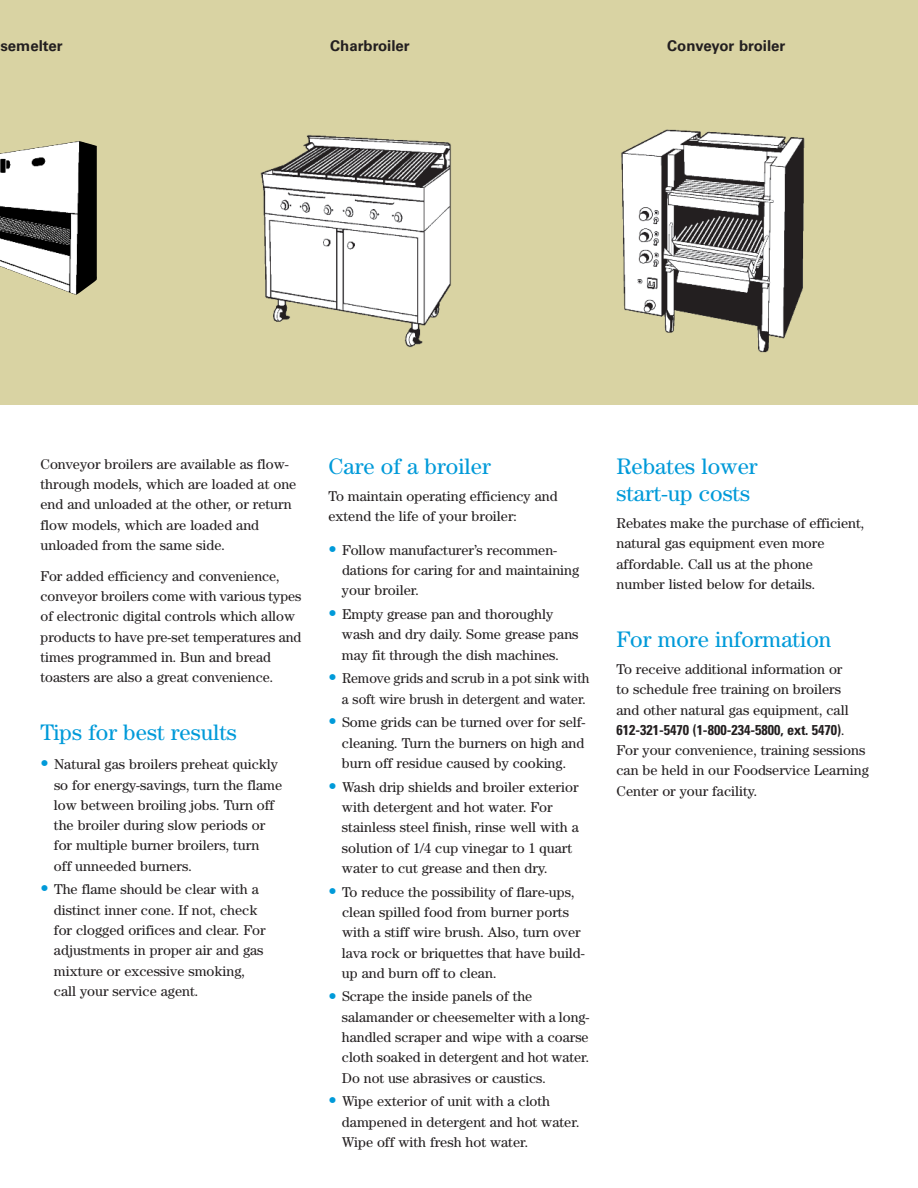
<style>
.page{position:relative;width:918px;height:1188px;background:#fff}
.page>*{position:absolute;margin:0;border:0;box-sizing:border-box;transform-origin:0 0}
.t1{font:22.5px/27px "Century";color:#009ad9}
.t2{font:700 15px "Univers";color:#231f20}
.t3{font:14.25px/20.2px "Century";color:#231f20}
.t4{font:14.25px/20.4px "Century";color:#231f20;text-align:right;scale:.96 1}
.t5{font:700 condensed 14.25px "Univers";color:#231f20}
.s1{font-family:"Univers";font-weight:900;font-size:16.5px;color:#009ad9}
.s2{font-family:"Century";font-weight:400;font-stretch:normal}
</style>
<div class="page">
<div style="left:0;top:0;width:918px;height:405px;background:#d9d3a3"></div>
<img style="left:260px;top:135px;width:191px;height:213px">
<img style="left:621px;top:129px;width:184px;height:224px">
<img style="left:0;top:141px;width:97px;height:154px">
<p class="t2" style="left:0;top:41px;width:64px">semelter</p>
<p class="t2" style="left:330px;top:41px;width:81px">Charbroiler</p>
<p class="t2" style="left:667px;top:41px;width:120px">Conveyor broiler</p>
<p class="t3" style="left:40px;top:455px;width:257px">Conveyor broilers are available as flow&shy;through models, which are loaded at one end and unloaded at the other, or return flow models, which are loaded and unloaded from the same side.</p>
<p class="t3" style="left:40px;top:567px;width:263px">For added efficiency and convenience, conveyor broilers come with various types of electronic digital controls which allow products to have pre-set temperatures and times programmed in. Bun and bread toasters are also a great convenience.</p>
<h1 class="t1" style="left:40px;top:721px;width:198px">Tips for best results</h1>
<p class="t3" style="left:54px;top:756px;width:230px;text-indent:-13px"><span class="s1">•</span> Natural gas broilers preheat quickly so for energy-savings, turn the flame low between broiling jobs. Turn off the broiler during slow periods or for multiple burner broilers, turn<br>off unneeded burners.</p>
<p class="t3" style="left:54px;top:881px;width:213px;text-indent:-13px"><span class="s1">•</span> The flame should be clear with a distinct inner cone. If not, check for clogged orifices and clear. For adjustments in proper air and gas mixture or excessive smoking, call your service agent.</p>
<h1 class="t1" style="left:328px;top:455px;width:164px">Care of a broiler</h1>
<p class="t3" style="left:328px;top:487px;width:231px">To maintain operating efficiency and extend the life of your broiler:</p>
<p class="t3" style="left:342px;top:541px;width:239px;text-indent:-13px"><span class="s1">•</span> Follow manufacturer’s recommen&shy;dations for caring for and maintaining your broiler.</p>
<p class="t3" style="left:342px;top:605px;width:238px;text-indent:-13px"><span class="s1">•</span> Empty grease pan and thoroughly wash and dry daily. Some grease pans may fit through the dish machines.</p>
<p class="t4" style="left:328px;top:670px;width:273px"><span class="s1">•</span> Remove grids and scrub in a pot sink with a soft wire brush in detergent and water.</p>
<p class="t3" style="left:342px;top:714px;width:245px;text-align:justify;text-indent:-13px"><span class="s1">•</span> Some grids can be turned over for self&shy;cleaning. Turn the burners on high and burn off residue caused by cooking.</p>
<p class="t3" style="left:342px;top:778px;width:238px;text-indent:-13px"><span class="s1">•</span> Wash drip shields and broiler exterior with detergent and hot water. For stainless steel finish, rinse well with a solution of 1/4 cup vinegar to 1 quart water to cut grease and then dry.</p>
<p class="t3" style="left:342px;top:883px;width:244px;text-indent:-13px"><span class="s1">•</span> To reduce the possibility of flare-ups, clean spilled food from burner ports with a stiff wire brush. Also, turn over lava rock or briquettes that have build&shy;up and burn off to clean.</p>
<p class="t3" style="left:342px;top:988px;width:249px;text-indent:-13px"><span class="s1">•</span> Scrape the inside panels of the salamander or cheesemelter with a long&shy;handled scraper and wipe with a coarse cloth soaked in detergent and hot water.<br>Do not use abrasives or caustics.</p>
<p class="t3" style="left:342px;top:1093px;width:239px;text-indent:-13px"><span class="s1">•</span> Wipe exterior of unit with a cloth dampened in detergent and hot water.<br>Wipe off with fresh hot water.</p>
<h1 class="t1" style="left:616px;top:455px;width:143px">Rebates lower start-up costs</h1>
<p class="t3" style="left:616px;top:514px;width:249px">Rebates make the purchase of efficient, natural gas equipment even more affordable. Call us at the phone number listed below for details.</p>
<h1 class="t1" style="left:616px;top:628px;width:216px">For more information</h1>
<p class="t3" style="left:616px;top:660px;width:234px">To receive additional information or to schedule free training on broilers and other natural gas equipment, call</p>
<p class="t5" style="left:616px;top:725px;width:230px">612-321-5470 (1-800-234-5800, ext. 5470)<span class="s2">.</span></p>
<p class="t3" style="left:616px;top:741px;width:254px">For your convenience, training sessions can be held in our Foodservice Learning<br>Center or your facility.</p>
</div>
